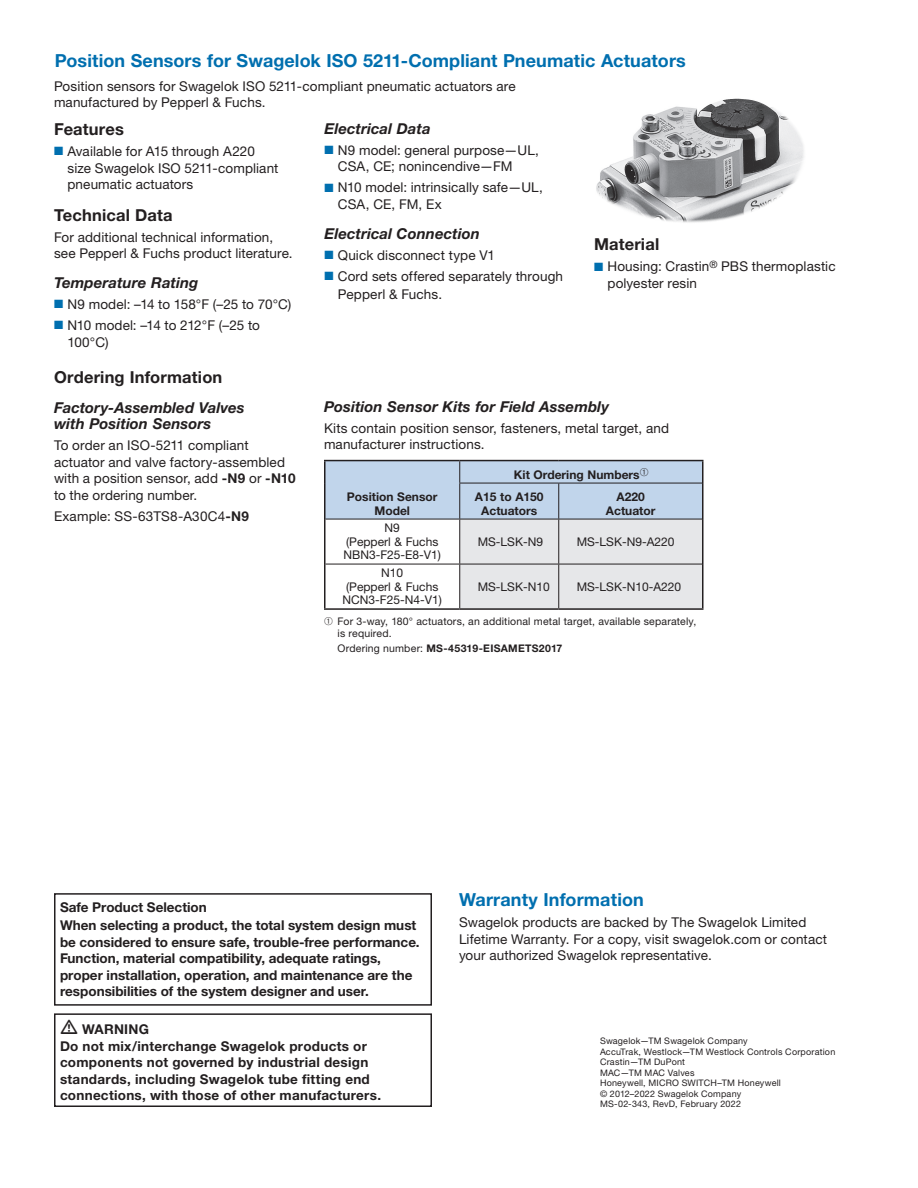
<style>
.page{position:relative;width:918px;height:1188px;background:#fff}
.page>*{position:absolute;margin:0;border:0;box-sizing:border-box;transform-origin:0 0}
.section_hd{font:700 18px "Helvetica Neue LT Std";letter-spacing:.005em;color:#006faf}
.subhd{font:700 16.5px "Helvetica Neue LT Std";letter-spacing:.01em;color:#231f20}
.subhd2{font:italic 700 15px/16.5px "Helvetica Neue LT Std";letter-spacing:.005em;color:#231f20}
.BC{font:13.5px/16.5px "Helvetica Neue LT Std";letter-spacing:.01em;color:#231f20}
.t1{font:700 13.5px/16.5px "Helvetica Neue LT Std";color:#231f20}
.t2{font:700 13.5px/16.5px "Helvetica Neue LT Std";letter-spacing:.02em;color:#231f20}
.BC_hang{font:13.5px/16.5px "Helvetica Neue LT Std";letter-spacing:.01em;color:#231f20}
.BC_hang-2{font:13.5px/16.5px "Helvetica Neue LT Std";letter-spacing:-.01em;color:#231f20}
.t3{font:12px/13.5px "Helvetica Neue LT Std";color:#231f20;text-align:center}
.t4{font:700 12px/13.5px "Helvetica Neue LT Std";color:#231f20;text-align:center}
.t5{font:10.5px/12px "Helvetica Neue LT Std";letter-spacing:.015em;color:#231f20}
.t6{font:700 10.5px "Helvetica Neue LT Std";letter-spacing:.025em;color:#231f20}
.credits{font:9px "Helvetica Neue LT Std";letter-spacing:.02em;color:#231f20}
.s1{color:#006faf}
.s2{font-weight:700}
.s3{font-weight:400}
</style>
<div class="page">
<div style="left:54px;top:893px;width:378px;height:113px;border:2px solid #231f20"></div>
<div style="left:54px;top:1013px;width:378px;height:94px;border:2px solid #231f20"></div>
<svg style="left:326px;top:461px;width:376px;height:147px"></svg>
<hr style="left:459px;top:483px;width:100px;height:1px;background:#231f20">
<hr style="left:459px;top:483px;width:1px;height:36px;background:#231f20">
<hr style="left:559px;top:483px;width:143px;height:1px;background:#231f20">
<hr style="left:558px;top:483px;width:1px;height:36px;background:#231f20">
<hr style="left:326px;top:519px;width:134px;height:1px;background:#231f20">
<hr style="left:460px;top:519px;width:99px;height:1px;background:#231f20">
<hr style="left:459px;top:519px;width:1px;height:45px;background:#231f20">
<hr style="left:559px;top:519px;width:143px;height:1px;background:#231f20">
<hr style="left:558px;top:519px;width:1px;height:45px;background:#231f20">
<hr style="left:326px;top:564px;width:134px;height:1px;background:#231f20">
<hr style="left:460px;top:564px;width:99px;height:1px;background:#231f20">
<hr style="left:459px;top:564px;width:1px;height:44px;background:#231f20">
<hr style="left:559px;top:564px;width:143px;height:1px;background:#231f20">
<hr style="left:558px;top:564px;width:1px;height:44px;background:#231f20">
<hr style="left:324px;top:460px;width:136px;height:1px;background:#231f20">
<hr style="left:324px;top:461px;width:2px;height:22px;background:#231f20">
<hr style="left:324px;top:483px;width:2px;height:36px;background:#231f20">
<hr style="left:460px;top:460px;width:99px;height:1px;background:#231f20">
<hr style="left:559px;top:460px;width:145px;height:1px;background:#231f20">
<hr style="left:702px;top:461px;width:2px;height:22px;background:#231f20">
<hr style="left:702px;top:483px;width:2px;height:36px;background:#231f20">
<hr style="left:324px;top:519px;width:2px;height:45px;background:#231f20">
<hr style="left:702px;top:519px;width:2px;height:45px;background:#231f20">
<hr style="left:324px;top:564px;width:2px;height:44px;background:#231f20">
<hr style="left:702px;top:564px;width:2px;height:44px;background:#231f20">
<hr style="left:324px;top:608px;width:136px;height:2px;background:#231f20">
<hr style="left:460px;top:608px;width:99px;height:2px;background:#231f20">
<hr style="left:559px;top:608px;width:145px;height:2px;background:#231f20">
<img style="left:596px;top:98px;width:208px;height:125px">
<p class="section_hd" style="left:55px;top:49px;width:633px">Position Sensors for Swagelok ISO 5211-Compliant Pneumatic Actuators</p>
<p class="BC" style="left:54px;top:77px;width:463px">Position sensors for Swagelok ISO 5211-compliant pneumatic actuators are manufactured by Pepperl &amp; Fuchs.</p>
<p class="subhd" style="left:54px;top:119px;width:71px">Features</p>
<p class="BC_hang" style="left:68px;top:143px;width:213px;text-indent:-14px"><span class="s1">■</span> Available for A15 through A220 size Swagelok ISO 5211-compliant pneumatic actuators</p>
<p class="subhd" style="left:54px;top:204px;width:120px">Technical Data</p>
<p class="BC" style="left:54px;top:228px;width:238px">For additional technical information, see Pepperl &amp; Fuchs product literature.</p>
<p class="subhd2" style="left:54px;top:274px;width:146px">Temperature Rating</p>
<p class="BC_hang" style="left:54px;top:296px;width:239px"><span class="s1">■</span> N9 model: –14 to 158°F (–25 to 70°C)</p>
<p class="BC_hang-2" style="left:68px;top:317px;width:194px;text-indent:-14px"><span class="s1">■</span> N10 model: –14 to 212°F (–25 to<br>100°C)</p>
<p class="subhd" style="left:54px;top:366px;width:170px">Ordering Information</p>
<p class="subhd2" style="left:54px;top:399px;width:192px">Factory-Assembled Valves with Position Sensors</p>
<p class="BC" style="left:54px;top:437px;width:243px">To order an ISO-5211 compliant actuator and valve factory-assembled with a position sensor, add <span class="s2">‑N9</span> or <span class="s2">‑N10 </span>to the ordering number.</p>
<p class="BC" style="left:54px;top:507px;width:197px">Example: SS-63TS8-A30C4<span class="s2">-N9</span></p>
<p class="subhd2" style="left:324px;top:120px;width:108px">Electrical Data</p>
<p class="BC" style="left:338px;top:142px;width:203px;text-indent:-14px"><span class="s1">■</span> N9 model: general purpose—UL,<br>CSA, CE; nonincendive—FM</p>
<p class="BC" style="left:338px;top:179px;width:206px;text-indent:-14px"><span class="s1">■</span> N10 model: intrinsically safe—UL,<br>CSA, CE, FM, Ex</p>
<p class="subhd2" style="left:324px;top:225px;width:157px">Electrical Connection</p>
<p class="BC" style="left:324px;top:247px;width:172px"><span class="s1">■</span> Quick disconnect type V1</p>
<p class="BC" style="left:338px;top:267px;width:227px;line-height:18px;text-indent:-14px"><span class="s1">■</span> Cord sets offered separately through<br>Pepperl &amp; Fuchs.</p>
<p class="subhd" style="left:594px;top:234px;width:67px">Material</p>
<p class="BC" style="left:608px;top:258px;width:230px;text-indent:-14px"><span class="s1">■</span> Housing: Crastin<sup>®</sup> PBS thermoplastic polyester resin</p>
<p class="subhd2" style="left:324px;top:398px;width:287px">Position Sensor Kits for Field Assembly</p>
<p class="BC" style="left:324px;top:420px;width:347px">Kits contain position sensor, fasteners, metal target, and manufacturer instructions.</p>
<p class="t4" style="left:347px;top:490px;width:92px">Position Sensor<br>Model</p>
<p class="t3" style="left:343px;top:521px;width:99px">N9<br>(Pepperl &amp; Fuchs<br>NBN3‑F25‑E8‑V1)</p>
<p class="t3" style="left:343px;top:566px;width:101px">N10<br>(Pepperl &amp; Fuchs<br>NCN3‑F25‑N4‑V1)</p>
<p class="t4" style="left:475px;top:463px;width:175px;line-height:22.5px;text-align:left;text-indent:39px">Kit Ordering Numbers➀<br>A15 to A150</p>
<p class="t4" style="left:481px;top:503px;width:58px">Actuators</p>
<p class="t4" style="left:606px;top:490px;width:51px">A220<br>Actuator</p>
<p class="t3" style="left:478px;top:535px;width:67px">MS-LSK-N9</p>
<p class="t3" style="left:577px;top:535px;width:99px">MS-LSK-N9-A220</p>
<p class="t3" style="left:478px;top:580px;width:74px">MS-LSK-N10</p>
<p class="t3" style="left:577px;top:580px;width:106px">MS-LSK-N10-A220</p>
<p class="t5" style="left:338px;top:615px;width:360px;text-indent:-14px">➀ For 3-way, 180° actuators, an additional metal target, available separately, is required.</p>
<p class="t6" style="left:338px;top:642px;width:226px"><span class="s3">Ordering number:</span> MS-45319-EISAMETS2017</p>
<p class="t1" style="left:60px;top:899px;width:148px">Safe Product Selection</p>
<p class="t1" style="left:60px;top:917px;width:361px">When selecting a product, the total system design must be considered to ensure safe, trouble-free performance.<br>Function, material compatibility, adequate ratings, proper installation, operation, and maintenance are the responsibilities of the system designer and user.</p>
<p class="t1" style="left:60px;top:1021px;width:90px">• WARNING</p>
<p class="t2" style="left:60px;top:1037px;width:323px">Do not mix/interchange Swagelok products or components not governed by industrial design standards, including Swagelok tube fitting end connections, with those of other manufacturers.</p>
<p class="section_hd" style="left:459px;top:888px;width:186px">Warranty Information</p>
<p class="BC" style="left:459px;top:914px;width:370px">Swagelok products are backed by The Swagelok Limited<br>Lifetime Warranty. For a copy, visit swagelok.com or contact your authorized Swagelok representative.</p>
<p class="credits" style="left:600px;top:1035px;width:149px">Swagelok—TM Swagelok Company</p>
<p class="credits" style="left:600px;top:1046px;width:237px">AccuTrak, Westlock—TM Westlock Controls Corporation</p>
<p class="credits" style="left:600px;top:1056px;width:87px">Crastin—TM DuPont</p>
<p class="credits" style="left:600px;top:1067px;width:96px">MAC—TM MAC Valves</p>
<p class="credits" style="left:600px;top:1077px;width:182px">Honeywell, MICRO SWITCH–TM Honeywell</p>
<p class="credits" style="left:600px;top:1088px;width:143px">© 2012–2022 Swagelok Company</p>
<p class="credits" style="left:600px;top:1098px;width:143px">MS-02-343, RevD, February 2022</p>
</div>
